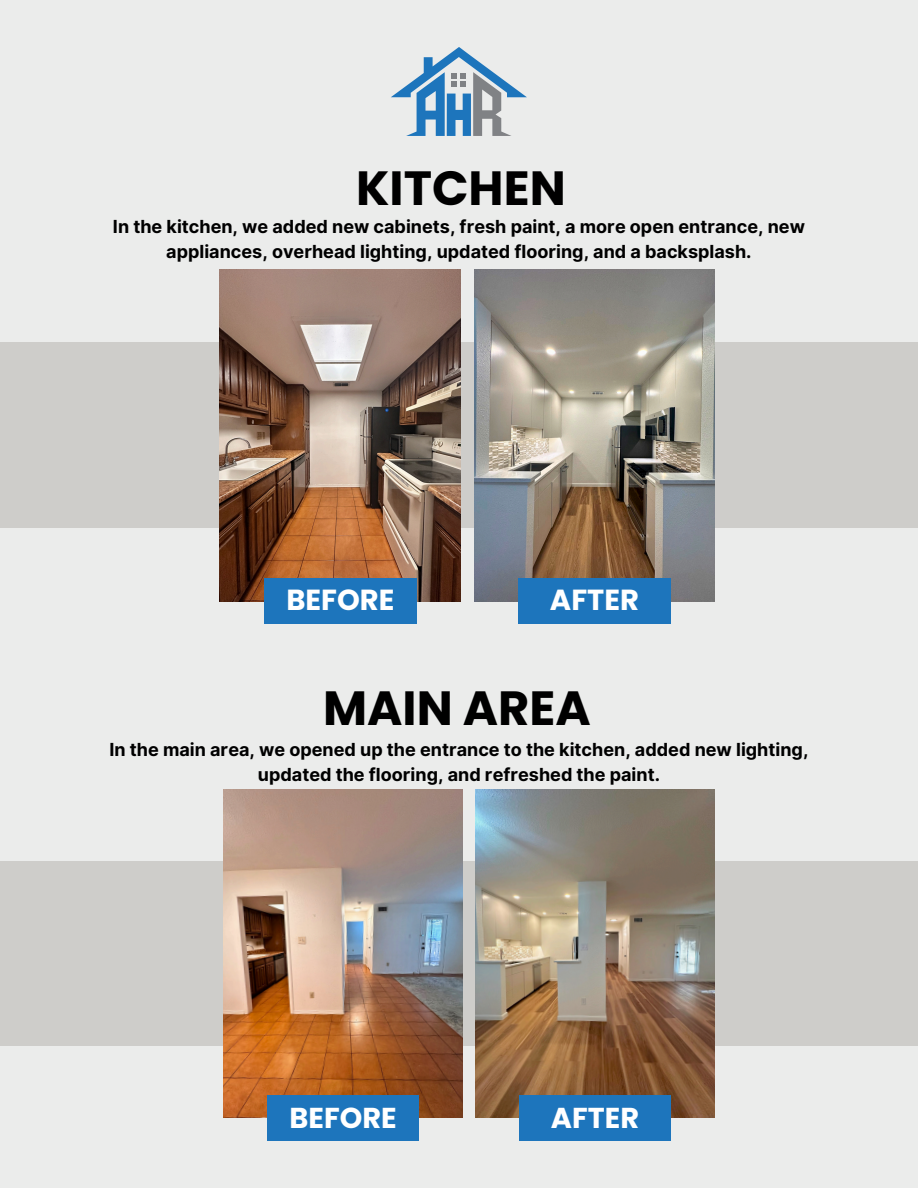
<style>
.page{position:relative;width:918px;height:1188px;background:#ebeceb}
.page>*{position:absolute;margin:0;border:0;box-sizing:border-box;transform-origin:0 0}
.t1{font:700 48px "Poppins";color:#000}
.t2{font:700 29.1px "Poppins";color:#fff}
.t3{font:700 28.8px "Poppins";color:#fff}
.t4{font:700 18px/24.8px "Inter";color:#000;text-align:center}
</style>
<div class="page">
<svg style="left:391px;top:47px;width:136px;height:89px"></svg>
<div style="left:0;top:342px;width:918px;height:186px;background:#cecdca"></div>
<img style="left:220px;top:269px;width:241px;height:332px">
<img style="left:474px;top:269px;width:241px;height:332px">
<div style="left:264px;top:578px;width:153px;height:46px;background:#1d75bc"></div>
<div style="left:518px;top:578px;width:153px;height:46px;background:#1d75bc"></div>
<div style="left:0;top:861px;width:918px;height:185px;background:#cecdca"></div>
<img style="left:224px;top:789px;width:238px;height:329px">
<img style="left:476px;top:789px;width:238px;height:329px">
<div style="left:267px;top:1095px;width:152px;height:46px;background:#1d75bc"></div>
<div style="left:519px;top:1095px;width:152px;height:46px;background:#1d75bc"></div>
<p class="t1" style="left:356px;top:154px;width:211px">KITCHEN</p>
<h2 class="t4" style="left:113px;top:214px;width:694px">In the kitchen, we added new cabinets, fresh paint, a more open entrance, new appliances, overhead lighting, updated flooring, and a backsplash.</h2>
<p class="t2" style="left:286px;top:580px;width:110px">BEFORE</p>
<h1 class="t2" style="left:550px;top:580px;width:91px">AFTER</h1>
<h2 class="t1" style="left:323px;top:674px;width:269px">MAIN AREA</h2>
<h1 class="t4" style="left:110px;top:737px;width:700px">In the main area, we opened up the entrance to the kitchen, added new lighting, updated the flooring, and refreshed the paint.</h1>
<p class="t3" style="left:290px;top:1097px;width:109px">BEFORE</p>
<p class="t3" style="left:551px;top:1097px;width:90px">AFTER</p>
</div>
